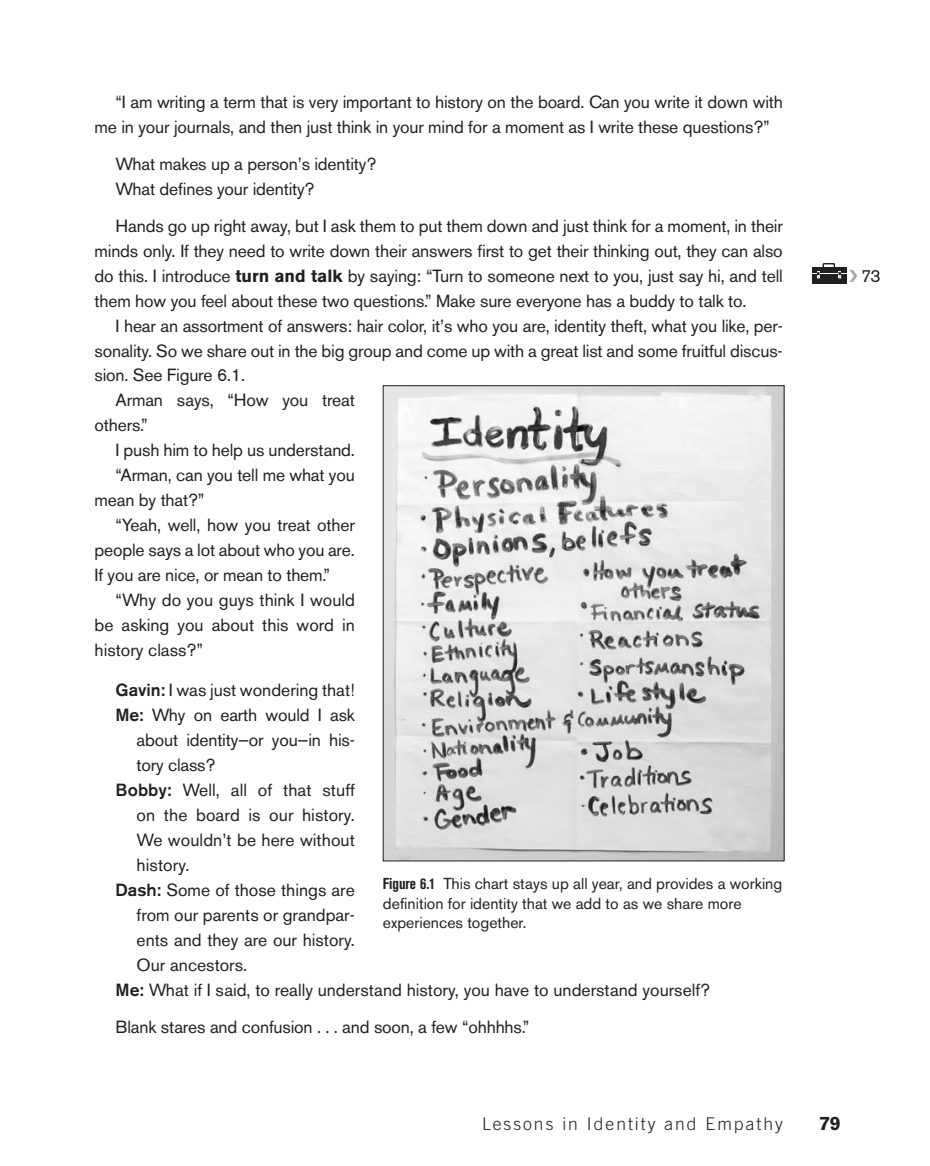
<style>
.page{position:relative;width:930px;height:1166px;background:#fff}
.page>*{position:absolute;margin:0;border:0;box-sizing:border-box;transform-origin:0 0}
.t1{font:700 19.25px "Akzidenz Grotesk BE";color:#231f20}
.t2{font:17.5px/24.8px "Akzidenz Grotesk BE";letter-spacing:-.01em;color:#231f20}
.t3{font:300 17.5px "Trade Gothic LT Std";letter-spacing:.115em;color:#231f20}
.t4{font:15.75px/19.2px "Akzidenz Grotesk BE";color:#231f20}
.s1{font-weight:700}
.s2{font-weight:500}
.s3{font-weight:700;font-stretch:condensed}
.s4{color:#a8a9ad}
</style>
<div class="page">
<img style="left:385px;top:387px;width:397px;height:472px">
<div style="left:811px;top:274px;width:35px;height:9px;background:#231f20"></div>
<svg style="left:811px;top:263px;width:35px;height:15px"></svg>
<p class="t2" style="left:95px;top:89px;width:689px;text-indent:21px">“I am writing a term that is very important to history on the board. Can you write it down with me in your journals, and then just think in your mind for a moment as I write these questions?”</p>
<p class="t2" style="left:116px;top:151px;width:262px">What makes up a person’s identity?<br>What defines your identity?</p>
<p class="t2" style="left:95px;top:213px;width:689px;text-align:justify;text-indent:21px">Hands go up right away, but I ask them to put them down and just think for a moment, in their minds only. If they need to write down their answers first to get their thinking out, they can also do this. I introduce <span class="s1">turn and talk</span> by saying: “Turn to someone next to you, just say hi, and tell them how you feel about these two questions.” Make sure everyone has a buddy to talk to.</p>
<p class="t2" style="left:116px;top:313px;width:668px">I hear an assortment of answers: hair color, it’s who you are, identity theft, what you like, per-</p>
<p class="t2" style="left:95px;top:338px;width:689px">sonality. So we share out in the big group and come up with a great list and some fruitful discus-</p>
<p class="t2" style="left:95px;top:363px;width:152px">sion. See Figure 6.1.</p>
<p class="t2" style="left:116px;top:388px;width:241px">Arman says, “How you treat</p>
<p class="t2" style="left:95px;top:413px;width:55px">others.”</p>
<p class="t2" style="left:116px;top:438px;width:241px">I push him to help us understand.</p>
<p class="t2" style="left:116px;top:463px;width:241px">“Arman, can you tell me what you</p>
<p class="t2" style="left:95px;top:487px;width:111px">mean by that?”</p>
<p class="t2" style="left:116px;top:512px;width:241px">“Yeah, well, how you treat other</p>
<p class="t2" style="left:95px;top:537px;width:262px">people says a lot about who you are.</p>
<p class="t2" style="left:95px;top:562px;width:237px">If you are nice, or mean to them.”</p>
<p class="t2" style="left:116px;top:587px;width:241px">“Why do you guys think I would</p>
<p class="t2" style="left:95px;top:612px;width:262px">be asking you about this word in</p>
<p class="t2" style="left:95px;top:637px;width:110px">history class?”</p>
<p class="t2" style="left:116px;top:678px;width:241px"><span class="s2">Gavin:</span> I was just wondering that!</p>
<p class="t2" style="left:116px;top:703px;width:241px"><span class="s2">Me:</span> Why on earth would I ask</p>
<p class="t2" style="left:137px;top:727px;width:220px">about identity—or you—in his-</p>
<p class="t2" style="left:137px;top:752px;width:80px">tory class?</p>
<p class="t2" style="left:116px;top:777px;width:241px"><span class="s2">Bobby:</span> Well, all of that stuff</p>
<p class="t2" style="left:137px;top:802px;width:220px">on the board is our history.</p>
<p class="t2" style="left:137px;top:827px;width:220px">We wouldn’t be here without</p>
<p class="t2" style="left:137px;top:852px;width:54px">history.</p>
<p class="t2" style="left:116px;top:877px;width:241px"><span class="s2">Dash:</span> Some of those things are</p>
<p class="t2" style="left:137px;top:902px;width:220px">from our parents or grandpar-</p>
<p class="t2" style="left:137px;top:927px;width:220px">ents and they are our history.</p>
<p class="t2" style="left:137px;top:952px;width:112px">Our ancestors.</p>
<p class="t2" style="left:116px;top:977px;width:595px"><span class="s2">Me:</span> What if I said, to really understand history, you have to understand yourself?</p>
<p class="t2" style="left:116px;top:1014px;width:415px">Blank stares and confusion . . . and soon, a few “ohhhhs.”</p>
<p class="t4" style="left:383px;top:874px;width:401px"><span class="s3">Figure 6.1</span> This chart stays up all year, and provides a working definition for identity that we add to as we share more experiences together.</p>
<p class="t2" style="left:849px;top:263px;width:33px"><span class="s4">❯</span>73</p>
<p class="t3" style="left:482px;top:1113px;width:302px">Lessons in Identity and Empathy</p>
<p class="t1" style="left:819px;top:1112px;width:23px">79</p>
</div>
